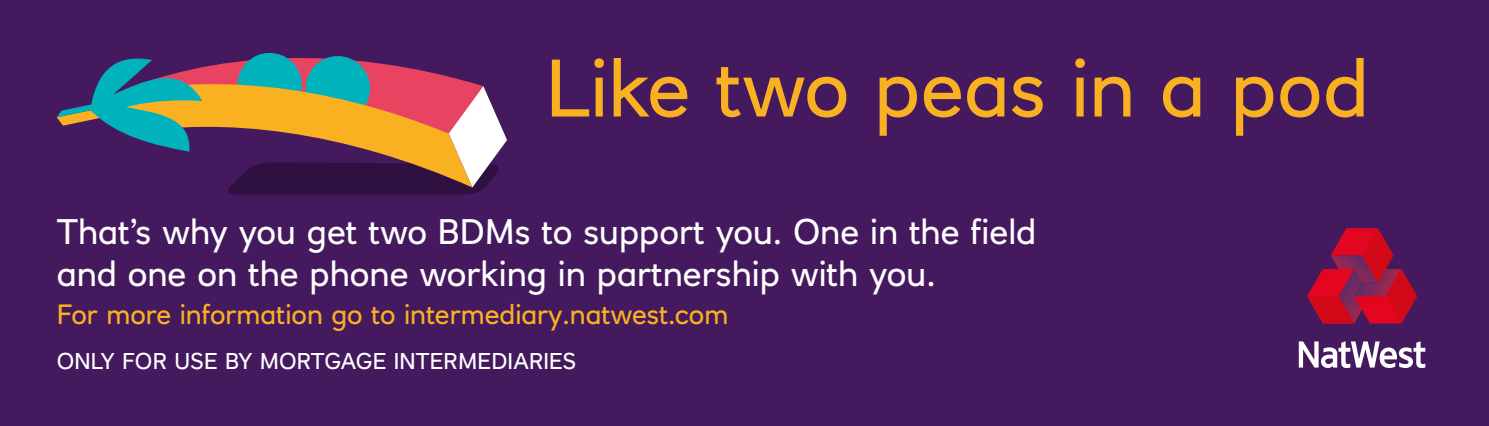
<style>
.page{position:relative;width:1489px;height:426px;background:#fff}
.page>*{position:absolute;margin:0;border:0;box-sizing:border-box;transform-origin:0 0}
.t1{font:80px "RN House Sans";color:#f9b122}
.t2{font:35px/42px "RN House Sans";color:#fff}
.t3{font:27.5px "RN House Sans";color:#f9b122}
.t4{font:22.5px "RN House Sans";letter-spacing:.01em;color:#fff}
</style>
<div class="page">
<div style="left:0;top:0;width:1488px;height:425px;background:#44195e"></div>
<svg style="left:1298px;top:341px;width:127px;height:26px"></svg>
<svg style="left:1307px;top:228px;width:109px;height:95px"></svg>
<svg style="left:214px;top:53px;width:293px;height:141px"></svg>
<svg style="left:186px;top:73px;width:286px;height:114px"></svg>
<svg style="left:57px;top:58px;width:145px;height:93px"></svg>
<h1 class="t1" style="left:546px;top:39px;width:824px">Like two peas in a pod</h1>
<p class="t2" style="left:57px;top:210px;width:981px">That’s why you get two BDMs to support you. One in the field and one on the phone working in partnership with you.</p>
<p class="t3" style="left:57px;top:296px;width:673px">For more information go to intermediary.natwest.com</p>
<p class="t4" style="left:57px;top:346px;width:521px">ONLY FOR USE BY MORTGAGE INTERMEDIARIES</p>
</div>
